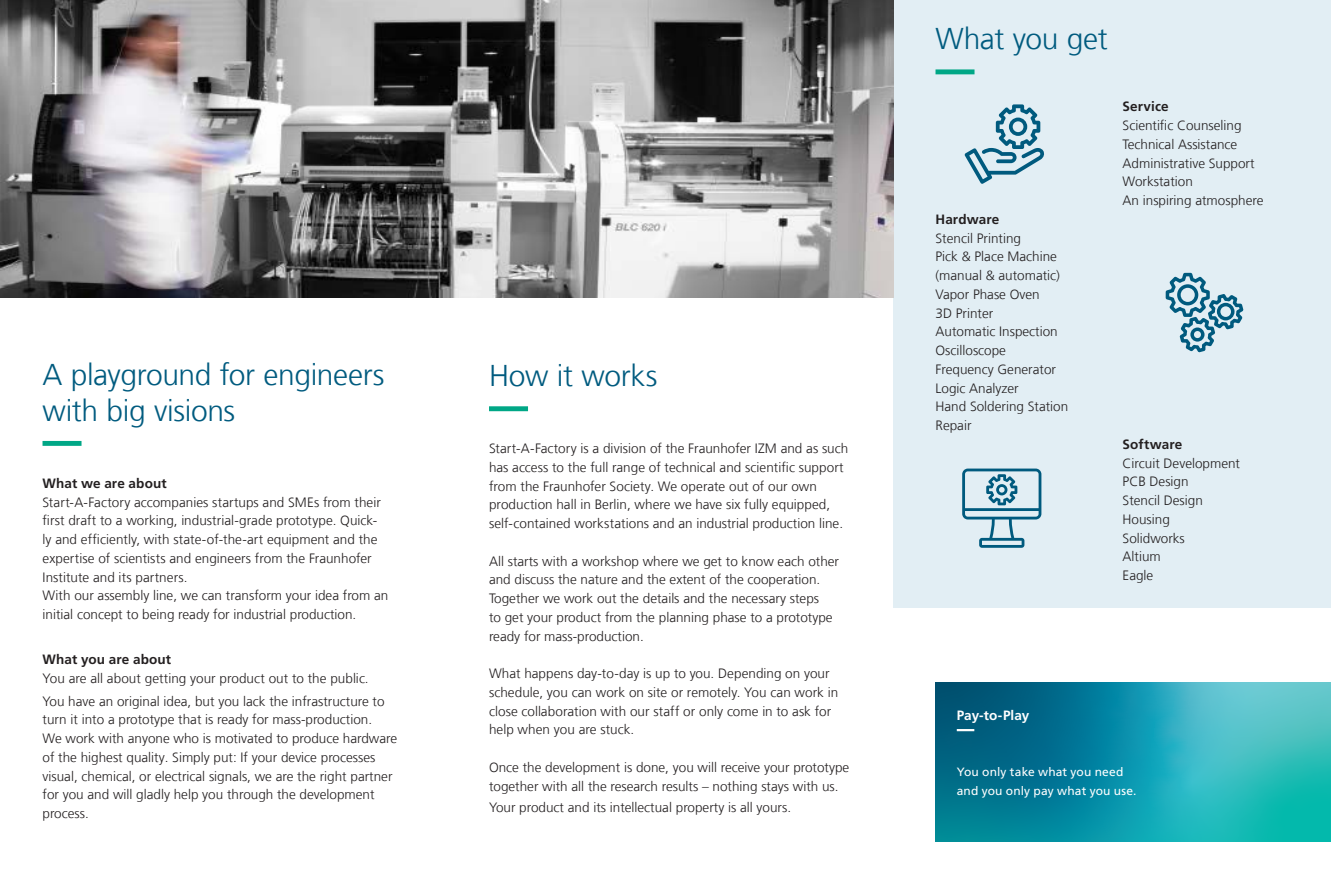
<style>
.page{position:relative;width:1331px;height:893px;background:#fff}
.page>*{position:absolute;margin:0;border:0;box-sizing:border-box;transform-origin:0 0}
.Ueberschrift_20_24_b{font:300 30px/36px "Frutiger LT Com";letter-spacing:-.015em;color:#005b7f}
.Sub_Ueberschrift_12{font:300 13.5px/18.8px "Frutiger LT Com";color:#231f20}
.Fliesstext_9_12_5_sc{font:300 13.5px "Frutiger LT Com";color:#231f20}
.Sub_Ueberschrift_12-2{font:700 13.5px "Frutiger LT Com";letter-spacing:.01em;color:#231f20}
.Absatzueberschrift_9{font:700 13.5px "Frutiger LT Com";letter-spacing:.005em;color:#231f20}
.Infokasten_klein_Ube{font:700 13.5px "Frutiger LT Com";letter-spacing:.005em;color:#fff}
.Infokasten_klein_Fli{font:12px "Frutiger LT Com";letter-spacing:.01em;color:#fff}
</style>
<div class="page">
<div style="left:893px;top:0;width:438px;height:608px;background:#e2eef4"></div>
<svg style="left:935px;top:683px;width:396px;height:159px;background:#1897a8"></svg>
<svg style="left:43px;top:441px;width:39px;height:5px"></svg>
<svg style="left:957px;top:729px;width:331px;height:2px"></svg>
<svg style="left:489px;top:406px;width:39px;height:5px"></svg>
<svg style="left:935px;top:69px;width:40px;height:5px"></svg>
<img style="left:0;top:0;width:893px;height:297px">
<svg style="left:1166px;top:273px;width:77px;height:79px"></svg>
<svg style="left:965px;top:104px;width:79px;height:80px"></svg>
<svg style="left:962px;top:469px;width:79px;height:79px"></svg>
<p class="Ueberschrift_20_24_b" style="left:43px;top:357px;width:343px">A playground for engineers with big visions</p>
<p class="Sub_Ueberschrift_12-2" style="left:43px;top:475px;width:126px">What we are about</p>
<p class="Sub_Ueberschrift_12" style="left:43px;top:493px;width:340px">Start-A-Factory accompanies startups and SMEs from their first draft to a working, industrial-grade prototype. Quick&shy;ly and efficiently, with state-of-the-art equipment and the expertise of scientists and engineers from the Fraunhofer Institute and its partners.</p>
<p class="Sub_Ueberschrift_12" style="left:43px;top:586px;width:347px">With our assembly line, we can transform your idea from an initial concept to being ready for industrial production.</p>
<p class="Absatzueberschrift_9" style="left:43px;top:651px;width:130px">What you are about</p>
<p class="Fliesstext_9_12_5_sc" style="left:43px;top:670px;width:328px">You are all about getting your product out to the public.</p>
<p class="Sub_Ueberschrift_12" style="left:43px;top:692px;width:344px">You have an original idea, but you lack the infrastructure to turn it into a prototype that is ready for mass-production.</p>
<p class="Sub_Ueberschrift_12" style="left:43px;top:729px;width:356px">We work with anyone who is motivated to produce hardware of the highest quality. Simply put: If your device processes visual, chemical, or electrical signals, we are the right partner for you and will gladly help you through the development process.</p>
<p class="Ueberschrift_20_24_b" style="left:489px;top:358px;width:170px">How it works</p>
<p class="Sub_Ueberschrift_12" style="left:489px;top:439px;width:361px">Start-A-Factory is a division of the Fraunhofer IZM and as such has access to the full range of technical and scientific support from the Fraunhofer Society. We operate out of our own production hall in Berlin, where we have six fully equipped, self-contained workstations and an industrial production line.</p>
<p class="Sub_Ueberschrift_12" style="left:489px;top:552px;width:352px">All starts with a workshop where we get to know each other and discuss the nature and the extent of the cooperation.<br>Together we work out the details and the necessary steps<br>to get your product from the planning phase to a prototype ready for mass-production.</p>
<p class="Sub_Ueberschrift_12" style="left:489px;top:664px;width:351px">What happens day-to-day is up to you. Depending on your schedule, you can work on site or remotely. You can work in close collaboration with our staff or only come in to ask for help when you are stuck.</p>
<p class="Sub_Ueberschrift_12" style="left:489px;top:758px;width:362px">Once the development is done, you will receive your prototype together with all the research results – nothing stays with us.</p>
<p class="Sub_Ueberschrift_12" style="left:489px;top:798px;width:304px">Your product and its intellectual property is all yours.</p>
<p class="Ueberschrift_20_24_b" style="left:935px;top:21px;width:174px">What you get</p>
<p class="Sub_Ueberschrift_12-2" style="left:935px;top:211px;width:65px">Hardware</p>
<p class="Sub_Ueberschrift_12" style="left:935px;top:229px;width:87px">Stencil Printing</p>
<p class="Sub_Ueberschrift_12" style="left:935px;top:247px;width:126px">Pick &amp; Place Machine (manual &amp; automatic)</p>
<p class="Sub_Ueberschrift_12" style="left:935px;top:285px;width:106px">Vapor Phase Oven</p>
<p class="Sub_Ueberschrift_12" style="left:935px;top:304px;width:59px">3D Printer</p>
<p class="Sub_Ueberschrift_12" style="left:935px;top:322px;width:124px">Automatic Inspection</p>
<p class="Sub_Ueberschrift_12" style="left:935px;top:341px;width:72px">Oscilloscope</p>
<p class="Sub_Ueberschrift_12" style="left:935px;top:360px;width:122px">Frequency Generator</p>
<p class="Sub_Ueberschrift_12" style="left:935px;top:379px;width:85px">Logic Analyzer</p>
<p class="Sub_Ueberschrift_12" style="left:935px;top:397px;width:134px">Hand Soldering Station</p>
<p class="Sub_Ueberschrift_12" style="left:935px;top:416px;width:38px">Repair</p>
<p class="Sub_Ueberschrift_12-2" style="left:1123px;top:99px;width:48px">Service</p>
<p class="Sub_Ueberschrift_12" style="left:1123px;top:116px;width:121px">Scientific Counseling</p>
<p class="Sub_Ueberschrift_12" style="left:1123px;top:135px;width:116px">Technical Assistance</p>
<p class="Sub_Ueberschrift_12" style="left:1123px;top:154px;width:134px">Administrative Support</p>
<p class="Sub_Ueberschrift_12" style="left:1123px;top:172px;width:72px">Workstation</p>
<p class="Sub_Ueberschrift_12" style="left:1123px;top:191px;width:142px">An inspiring atmosphere</p>
<p class="Sub_Ueberschrift_12-2" style="left:1123px;top:436px;width:61px">Software</p>
<p class="Sub_Ueberschrift_12" style="left:1123px;top:454px;width:119px">Circuit Development</p>
<p class="Sub_Ueberschrift_12" style="left:1123px;top:472px;width:68px">PCB Design</p>
<p class="Sub_Ueberschrift_12" style="left:1123px;top:491px;width:82px">Stencil Design</p>
<p class="Sub_Ueberschrift_12" style="left:1123px;top:510px;width:49px">Housing</p>
<p class="Sub_Ueberschrift_12" style="left:1123px;top:529px;width:64px">Solidworks</p>
<p class="Sub_Ueberschrift_12" style="left:1123px;top:547px;width:40px">Altium</p>
<p class="Sub_Ueberschrift_12" style="left:1123px;top:566px;width:32px">Eagle</p>
<p class="Infokasten_klein_Ube" style="left:957px;top:707px;width:74px">Pay-to-Play</p>
<p class="Infokasten_klein_Fli" style="left:957px;top:765px;width:168px">You only take what you need</p>
<p class="Infokasten_klein_Fli" style="left:957px;top:784px;width:181px">and you only pay what you use.</p>
</div>
